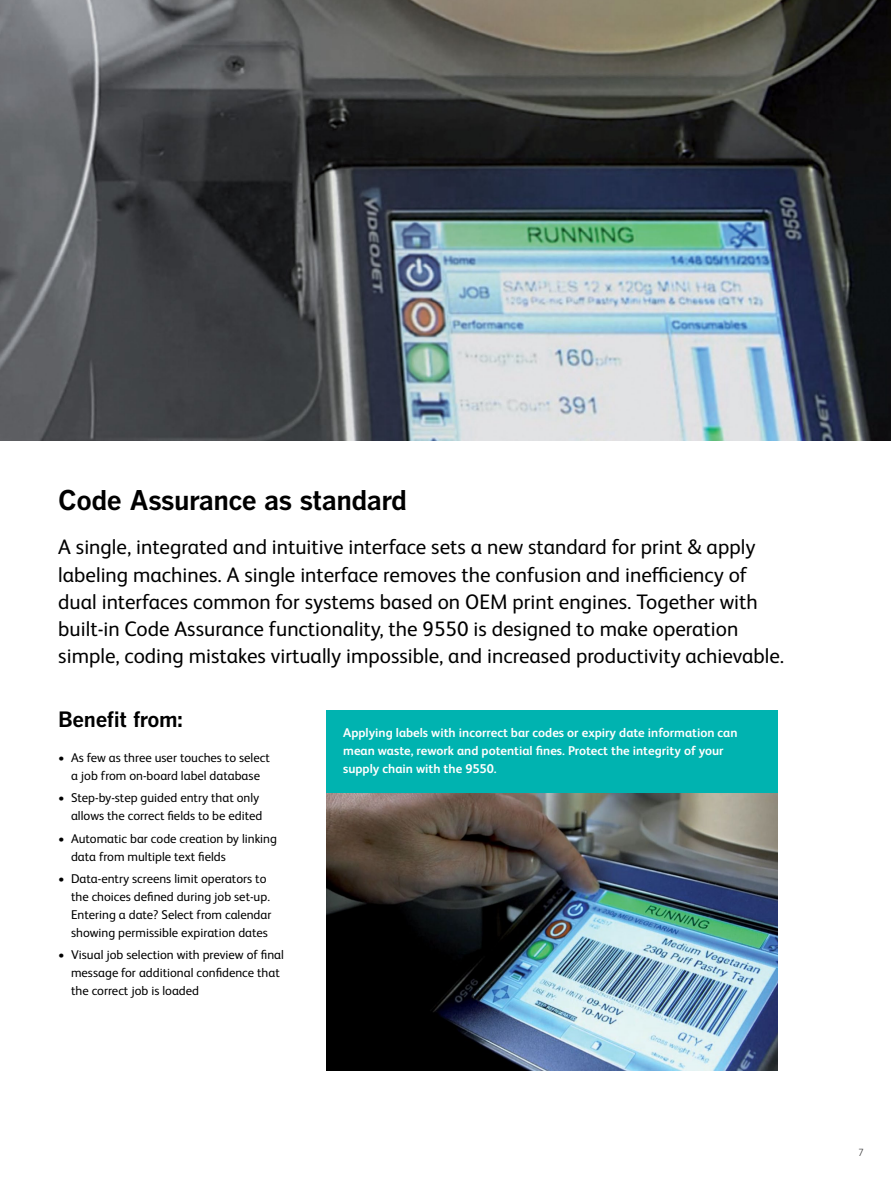
<style>
.page{position:relative;width:891px;height:1188px;background:#fff}
.page>*{position:absolute;margin:0;border:0;box-sizing:border-box;transform-origin:0 0}
.t1{font:700 27px "Benton Gothic";letter-spacing:-.02em;color:#000}
.t2{font:21px/27px "FS Albert Pro";color:#000}
.t3{font:700 21px "Benton Gothic";letter-spacing:-.02em;color:#000}
.t4{font:12.75px/18px "FS Albert Pro";color:#000}
.t5{font:700 12.75px/18px "FS Albert Pro";color:#fff}
.t6{font:300 10.5px "FS Albert Pro";color:#414042}
</style>
<div class="page">
<img style="left:0;top:0;width:891px;height:441px">
<div style="left:326px;top:711px;width:452px;height:85px;background:#00b3b0"></div>
<img style="left:326px;top:793px;width:452px;height:278px">
<h1 class="t1" style="left:58px;top:485px;width:350px">Code Assurance as standard</h1>
<p class="t2" style="left:58px;top:532px;width:727px">A single, integrated and intuitive interface sets a new standard for print &amp; apply labeling machines. A single interface removes the confusion and inefficiency of dual interfaces common for systems based on OEM print engines. Together with built-in Code Assurance functionality, the 9550 is designed to make operation simple, coding mistakes virtually impossible, and increased productivity achievable.</p>
<h2 class="t3" style="left:58px;top:707px;width:126px">Benefit from:</h2>
<p class="t4" style="left:58px;top:748px;width:213px;text-align:center">• As few as three user touches to select a job from on-board label database</p>
<p class="t4" style="left:58px;top:788px;width:206px;text-align:right">• Step-by-step guided entry that only allows the correct fields to be edited</p>
<p class="t4" style="left:71px;top:828px;width:207px;text-indent:-13px">• Automatic bar code creation by linking data from multiple text fields</p>
<p class="t4" style="left:71px;top:869px;width:202px;text-indent:-13px">• Data-entry screens limit operators to the choices defined during job set-up.<br>Entering a date? Select from calendar showing permissible expiration dates</p>
<p class="t4" style="left:71px;top:945px;width:214px;text-indent:-13px">• Visual job selection with preview of final message for additional confidence that the correct job is loaded</p>
<p class="t5" style="left:343px;top:723px;width:396px">Applying labels with incorrect bar codes or expiry date information can mean waste, rework and potential fines. Protect the integrity of your supply chain with the 9550.</p>
<p class="t6" style="left:858px;top:1145px;width:7px">7</p>
</div>
